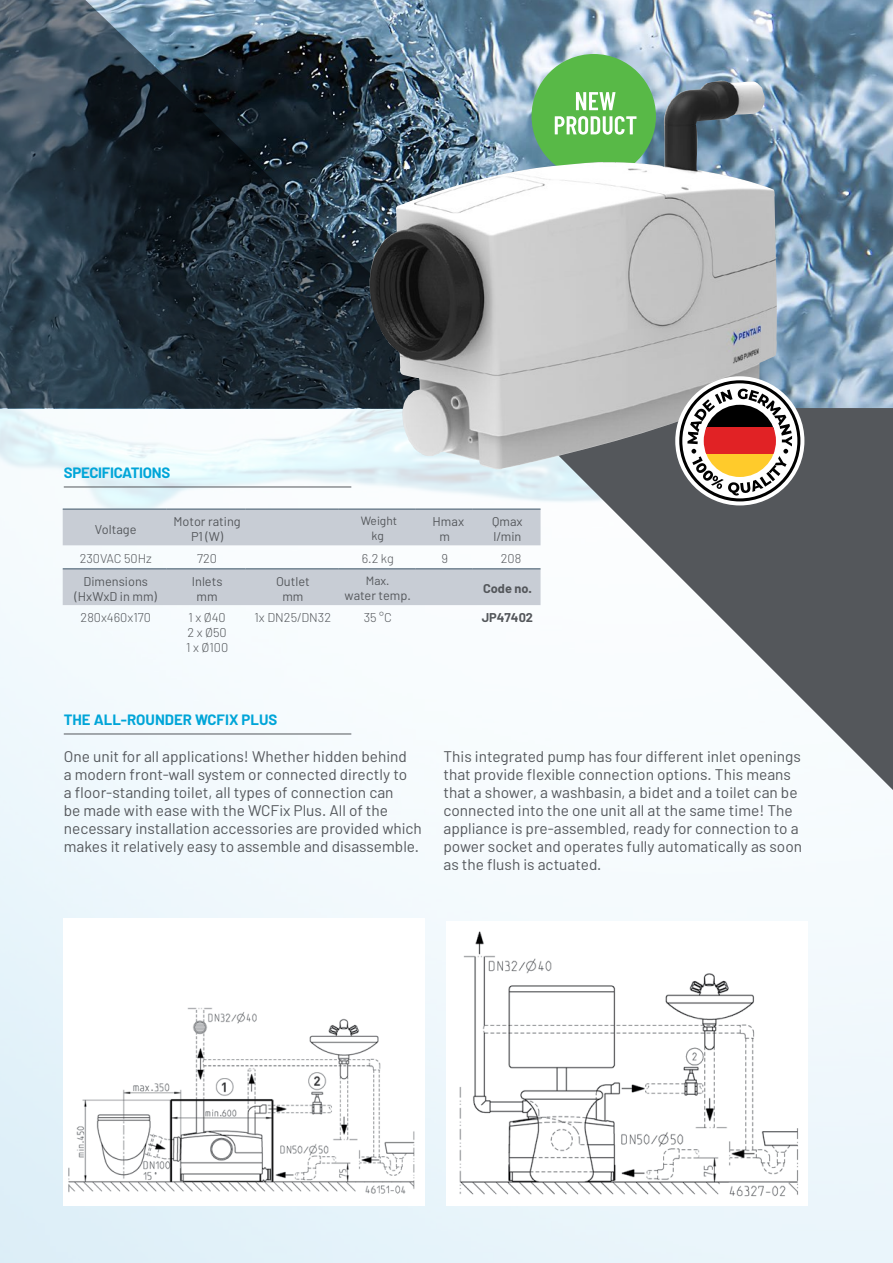
<style>
.page{position:relative;width:893px;height:1263px;background:#fff}
.page>*{position:absolute;margin:0;border:0;box-sizing:border-box;transform-origin:0 0}
.t1{font:15.45px/18px "Barlow";color:#54575b}
.t2{font:700 15px "Barlow";letter-spacing:-.005em;color:#00a5d8}
.t3{font:12.75px/15px "Barlow";color:#54575b;text-align:center}
.t4{font:300 12.75px/15px "Barlow";color:#54575b}
.t5{font:700 12.75px "Barlow";color:#54575b}
.t6{font:12px/15px "Barlow";color:#54575b;text-align:center}
</style>
<div class="page">
<img style="left:0;top:408px;width:893px;height:855px">
<img style="left:511px;top:0;width:382px;height:408px">
<svg style="left:511px;top:408px;width:382px;height:382px"></svg>
<svg style="left:0;top:0;width:511px;height:408px"></svg>
<div style="left:531px;top:54px;width:125px;height:124px;background:#58b947;border-radius:50%"></div>
<img style="left:369px;top:81px;width:408px;height:388px">
<svg style="left:672px;top:373px;width:136px;height:136px"></svg>
<svg style="left:679px;top:380px;width:121px;height:121px"></svg>
<hr style="left:64px;top:487px;width:287px;height:1px;background:#54575b">
<hr style="left:64px;top:734px;width:287px;height:1px;background:#54575b">
<svg style="left:63px;top:510px;width:478px;height:95px;fill:#c8cdd5"></svg>
<hr style="left:63px;top:509px;width:104px;height:1px;background:#3d5567">
<hr style="left:167px;top:509px;width:78px;height:1px;background:#3d5567">
<hr style="left:245px;top:509px;width:93px;height:1px;background:#3d5567">
<hr style="left:338px;top:509px;width:77px;height:1px;background:#3d5567">
<hr style="left:415px;top:509px;width:57px;height:1px;background:#3d5567">
<hr style="left:472px;top:509px;width:69px;height:1px;background:#3d5567">
<hr style="left:63px;top:568px;width:104px;height:1px;background:#3d5567">
<hr style="left:167px;top:568px;width:78px;height:1px;background:#3d5567">
<hr style="left:245px;top:568px;width:93px;height:1px;background:#3d5567">
<hr style="left:338px;top:568px;width:77px;height:1px;background:#3d5567">
<hr style="left:415px;top:568px;width:57px;height:1px;background:#3d5567">
<hr style="left:472px;top:568px;width:69px;height:1px;background:#3d5567">
<img style="left:64px;top:918px;width:361px;height:287px">
<img style="left:446px;top:921px;width:361px;height:285px">
<p class="t2" style="left:64px;top:463px;width:108px">SPECIFICATIONS</p>
<p class="t3" style="left:95px;top:521px;width:43px">Voltage</p>
<p class="t3" style="left:174px;top:514px;width:69px">Motor rating<br>P1 (W)</p>
<p class="t6" style="left:361px;top:513px;width:38px">Weight kg</p>
<p class="t3" style="left:433px;top:514px;width:33px">Hmax m</p>
<p class="t3" style="left:492px;top:514px;width:32px;text-align:left">Qmax l/min</p>
<p class="t4" style="left:80px;top:551px;width:74px">230VAC 50Hz</p>
<p class="t4" style="left:197px;top:551px;width:21px">720</p>
<p class="t4" style="left:362px;top:551px;width:34px">6.2 kg</p>
<p class="t4" style="left:441px;top:551px;width:8px">9</p>
<p class="t4" style="left:501px;top:551px;width:22px">208</p>
<p class="t3" style="left:75px;top:573px;width:84px">Dimensions (HxWxD in mm)</p>
<p class="t3" style="left:192px;top:573px;width:32px">Inlets mm</p>
<p class="t3" style="left:276px;top:573px;width:35px">Outlet mm</p>
<p class="t6" style="left:366px;top:573px;width:25px">Max.</p>
<p class="t5" style="left:483px;top:581px;width:50px">Code no.</p>
<p class="t3" style="left:345px;top:588px;width:68px">water temp.</p>
<p class="t4" style="left:81px;top:610px;width:72px">280x460x170</p>
<p class="t4" style="left:186px;top:610px;width:44px">1 x Ø40<br>2 x Ø50<br>1 x Ø100</p>
<p class="t4" style="left:255px;top:610px;width:78px">1x DN25/DN32</p>
<p class="t4" style="left:364px;top:610px;width:30px">35 °C</p>
<p class="t5" style="left:482px;top:610px;width:53px">JP47402</p>
<p class="t2" style="left:64px;top:710px;width:215px">THE ALL-ROUNDER WCFIX PLUS</p>
<p class="t1" style="left:64px;top:747px;width:360px">One unit for all applications! Whether hidden behind<br>a modern front-wall system or connected directly to<br>a floor-standing toilet, all types of connection can<br>be made with ease with the WCFix Plus. All of the necessary installation accessories are provided which makes it relatively easy to assemble and disassemble.</p>
<p class="t1" style="left:443px;top:747px;width:360px">This integrated pump has four different inlet openings that provide flexible connection options. This means that a shower, a washbasin, a bidet and a toilet can be connected into the one unit all at the same time! The appliance is pre-assembled, ready for connection to a power socket and operates fully automatically as soon as the flush is actuated.</p>
</div>
